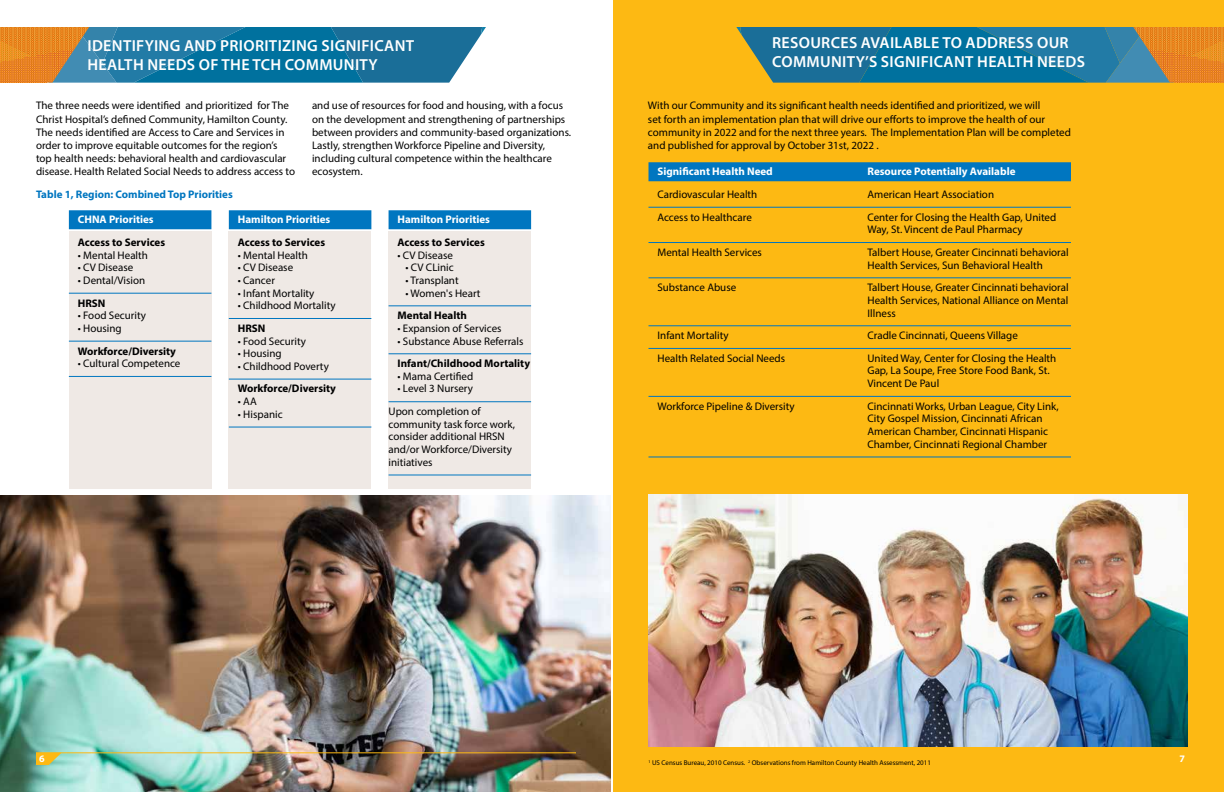
<style>
.page{position:relative;width:1224px;height:792px;background:#fff}
.page>*{position:absolute;margin:0;border:0;box-sizing:border-box;transform-origin:0 0}
.t1{font:600 16px/19.2px "Myriad Pro";letter-spacing:.02em;color:#fff}
.t2{font:11px/13.2px "Myriad Pro";color:#000}
.t3{font:700 11px "Myriad Pro";color:#000}
.t4{font:700 11px "Myriad Pro";color:#fff}
.t5{font:700 11px "Myriad Pro";color:#0076c0}
.t6{font:700 10px "Myriad Pro";color:#fff}
.t7{font:7px "Myriad Pro";color:#000}
</style>
<div class="page">
<img style="left:0;top:496px;width:611px;height:296px">
<div style="left:613px;top:0;width:611px;height:792px;background:#fdb913"></div>
<svg style="left:89px;top:27px;width:397px;height:56px;background:#1f7ba4"></svg>
<img style="left:0;top:27px;width:89px;height:56px">
<svg style="left:36px;top:754px;width:26px;height:11px"></svg>
<hr style="left:36px;top:753px;width:540px;height:1px;background:#fdb913">
<svg style="left:736px;top:27px;width:397px;height:56px;background:#1f7796"></svg>
<img style="left:1133px;top:27px;width:91px;height:56px">
<div style="left:648px;top:162px;width:423px;height:19px;background:#0076c0"></div>
<hr style="left:648px;top:207px;width:423px;height:1px;background:#0076c0">
<hr style="left:648px;top:242px;width:423px;height:1px;background:#0076c0">
<hr style="left:648px;top:278px;width:423px;height:1px;background:#0076c0">
<hr style="left:648px;top:326px;width:423px;height:1px;background:#0076c0">
<hr style="left:648px;top:348px;width:423px;height:1px;background:#0076c0">
<hr style="left:648px;top:396px;width:423px;height:1px;background:#0076c0">
<hr style="left:648px;top:457px;width:423px;height:1px;background:#0076c0">
<div style="left:69px;top:231px;width:142px;height:257px;background:#efe9e5"></div>
<div style="left:69px;top:210px;width:142px;height:19px;background:#0076c0"></div>
<hr style="left:69px;top:293px;width:142px;height:1px;background:#0076c0">
<hr style="left:69px;top:341px;width:142px;height:1px;background:#0076c0">
<hr style="left:69px;top:376px;width:142px;height:1px;background:#0076c0">
<div style="left:229px;top:231px;width:142px;height:257px;background:#efe9e5"></div>
<div style="left:229px;top:210px;width:142px;height:19px;background:#0076c0"></div>
<hr style="left:229px;top:318px;width:142px;height:1px;background:#0076c0">
<hr style="left:229px;top:379px;width:142px;height:1px;background:#0076c0">
<hr style="left:229px;top:427px;width:142px;height:1px;background:#0076c0">
<div style="left:389px;top:231px;width:142px;height:257px;background:#efe9e5"></div>
<div style="left:389px;top:210px;width:142px;height:19px;background:#0076c0"></div>
<hr style="left:389px;top:306px;width:142px;height:1px;background:#0076c0">
<hr style="left:389px;top:354px;width:142px;height:1px;background:#0076c0">
<hr style="left:389px;top:401px;width:142px;height:1px;background:#0076c0">
<hr style="left:389px;top:475px;width:142px;height:1px;background:#0076c0">
<img style="left:648px;top:494px;width:540px;height:252px">
<h1 class="t1" style="left:88px;top:35px;width:328px">IDENTIFYING AND PRIORITIZING SIGNIFICANT<br>HEALTH NEEDS OF THE TCH COMMUNITY</h1>
<h1 class="t1" style="left:772px;top:33px;width:314px">RESOURCES AVAILABLE TO ADDRESS OUR<br>COMMUNITY’S SIGNIFICANT HEALTH NEEDS</h1>
<p class="t2" style="left:36px;top:99px;width:261px">The three needs were identified and prioritized for The Christ Hospital’s defined Community, Hamilton County.<br>The needs identified are Access to Care and Services in order to improve equitable outcomes for the region’s top health needs: behavioral health and cardiovascular disease. Health Related Social Needs to address access to</p>
<p class="t2" style="left:312px;top:99px;width:261px">and use of resources for food and housing, with a focus on the development and strengthening of partnerships between providers and community-based organizations.<br>Lastly, strengthen Workforce Pipeline and Diversity, including cultural competence within the healthcare ecosystem.</p>
<p class="t2" style="left:648px;top:99px;width:425px">With our Community and its significant health needs identified and prioritized, we will<br>set forth an implementation plan that will drive our efforts to improve the health of our community in 2022 and for the next three years. The Implementation Plan will be completed and published for approval by October 31st, 2022 .</p>
<p class="t5" style="left:36px;top:187px;width:198px">Table 1, Region: Combined Top Priorities</p>
<p class="t4" style="left:657px;top:164px;width:117px">Significant Health Need</p>
<p class="t4" style="left:867px;top:164px;width:150px">Resource Potentially Available</p>
<p class="t2" style="left:657px;top:188px;width:101px">Cardiovascular Health</p>
<p class="t2" style="left:867px;top:188px;width:128px">American Heart Association</p>
<p class="t2" style="left:657px;top:210px;width:96px">Access to Healthcare</p>
<p class="t2" style="left:867px;top:210px;width:190px;line-height:12.7px">Center for Closing the Health Gap, United<br>Way, St. Vincent de Paul Pharmacy</p>
<p class="t2" style="left:657px;top:245px;width:106px">Mental Health Services</p>
<p class="t2" style="left:867px;top:246px;width:203px;line-height:12.7px">Talbert House, Greater Cincinnati behavioral<br>Health Services, Sun Behavioral Health</p>
<p class="t2" style="left:657px;top:281px;width:80px">Substance Abuse</p>
<p class="t2" style="left:867px;top:281px;width:203px;line-height:12.6px;text-align:justify">Talbert House, Greater Cincinnati behavioral Health Services, National Alliance on Mental Illness</p>
<p class="t2" style="left:657px;top:329px;width:73px">Infant Mortality</p>
<p class="t2" style="left:867px;top:329px;width:152px">Cradle Cincinnati, Queens Village</p>
<p class="t2" style="left:657px;top:351px;width:129px">Health Related Social Needs</p>
<p class="t2" style="left:867px;top:352px;width:190px;line-height:12.6px">United Way, Center for Closing the Health<br>Gap, La Soupe, Free Store Food Bank, St.<br>Vincent De Paul</p>
<p class="t2" style="left:657px;top:399px;width:139px">Workforce Pipeline &amp; Diversity</p>
<p class="t2" style="left:867px;top:400px;width:193px;line-height:12.6px">Cincinnati Works, Urban League, City Link, City Gospel Mission, Cincinnati African American Chamber, Cincinnati Hispanic Chamber, Cincinnati Regional Chamber</p>
<p class="t4" style="left:238px;top:212px;width:94px">Hamilton Priorities</p>
<p class="t3" style="left:238px;top:235px;width:89px">Access to Services</p>
<p class="t2" style="left:238px;top:248px;width:72px">• Mental Health</p>
<p class="t2" style="left:238px;top:261px;width:57px">• CV Disease</p>
<p class="t2" style="left:238px;top:273px;width:39px">• Cancer</p>
<p class="t2" style="left:238px;top:286px;width:78px">• Infant Mortality</p>
<p class="t2" style="left:238px;top:299px;width:99px">• Childhood Mortality</p>
<p class="t3" style="left:238px;top:321px;width:29px">HRSN</p>
<p class="t2" style="left:238px;top:334px;width:70px">• Food Security</p>
<p class="t2" style="left:238px;top:347px;width:45px">• Housing</p>
<p class="t2" style="left:238px;top:359px;width:93px">• Childhood Poverty</p>
<p class="t3" style="left:238px;top:382px;width:100px">Workforce/Diversity</p>
<p class="t2" style="left:238px;top:395px;width:20px">• AA</p>
<p class="t2" style="left:238px;top:407px;width:46px">• Hispanic</p>
<p class="t4" style="left:398px;top:212px;width:94px">Hamilton Priorities</p>
<p class="t3" style="left:398px;top:235px;width:89px">Access to Services</p>
<p class="t2" style="left:398px;top:248px;width:57px">• CV Disease</p>
<p class="t2" style="left:406px;top:261px;width:50px">• CV CLinic</p>
<p class="t2" style="left:406px;top:273px;width:55px">• Transplant</p>
<p class="t2" style="left:406px;top:286px;width:76px">• Women's Heart</p>
<p class="t3" style="left:398px;top:308px;width:71px">Mental Health</p>
<p class="t2" style="left:398px;top:321px;width:106px">• Expansion of Services</p>
<p class="t2" style="left:398px;top:334px;width:127px">• Substance Abuse Referrals</p>
<p class="t3" style="left:398px;top:356px;width:134px">Infant/Childhood Mortality</p>
<p class="t2" style="left:398px;top:369px;width:77px">• Mama Certified</p>
<p class="t2" style="left:389px;top:377px;width:94px;line-height:22.6px;text-align:center">• Level 3 Nursery<br>Upon completion of</p>
<p class="t2" style="left:389px;top:418px;width:128px;line-height:12.6px">community task force work, consider additional HRSN and/or Workforce/Diversity initiatives</p>
<p class="t4" style="left:78px;top:212px;width:77px">CHNA Priorities</p>
<p class="t3" style="left:78px;top:235px;width:89px">Access to Services</p>
<p class="t2" style="left:78px;top:248px;width:72px">• Mental Health</p>
<p class="t2" style="left:78px;top:261px;width:57px">• CV Disease</p>
<p class="t2" style="left:78px;top:273px;width:69px">• Dental/Vision</p>
<p class="t3" style="left:78px;top:296px;width:29px">HRSN</p>
<p class="t2" style="left:78px;top:309px;width:70px">• Food Security</p>
<p class="t2" style="left:78px;top:321px;width:45px">• Housing</p>
<p class="t3" style="left:78px;top:344px;width:100px">Workforce/Diversity</p>
<p class="t2" style="left:78px;top:357px;width:104px">• Cultural Competence</p>
<p class="t6" style="left:39px;top:753px;width:7px">6</p>
<p class="t6" style="left:1179px;top:753px;width:7px">7</p>
<p class="t7" style="left:648px;top:759px;width:284px"><sup>1</sup> US Census Bureau, 2010 Census. <sup>2</sup> Observations from Hamilton County Health Assessment, 2011</p>
</div>
